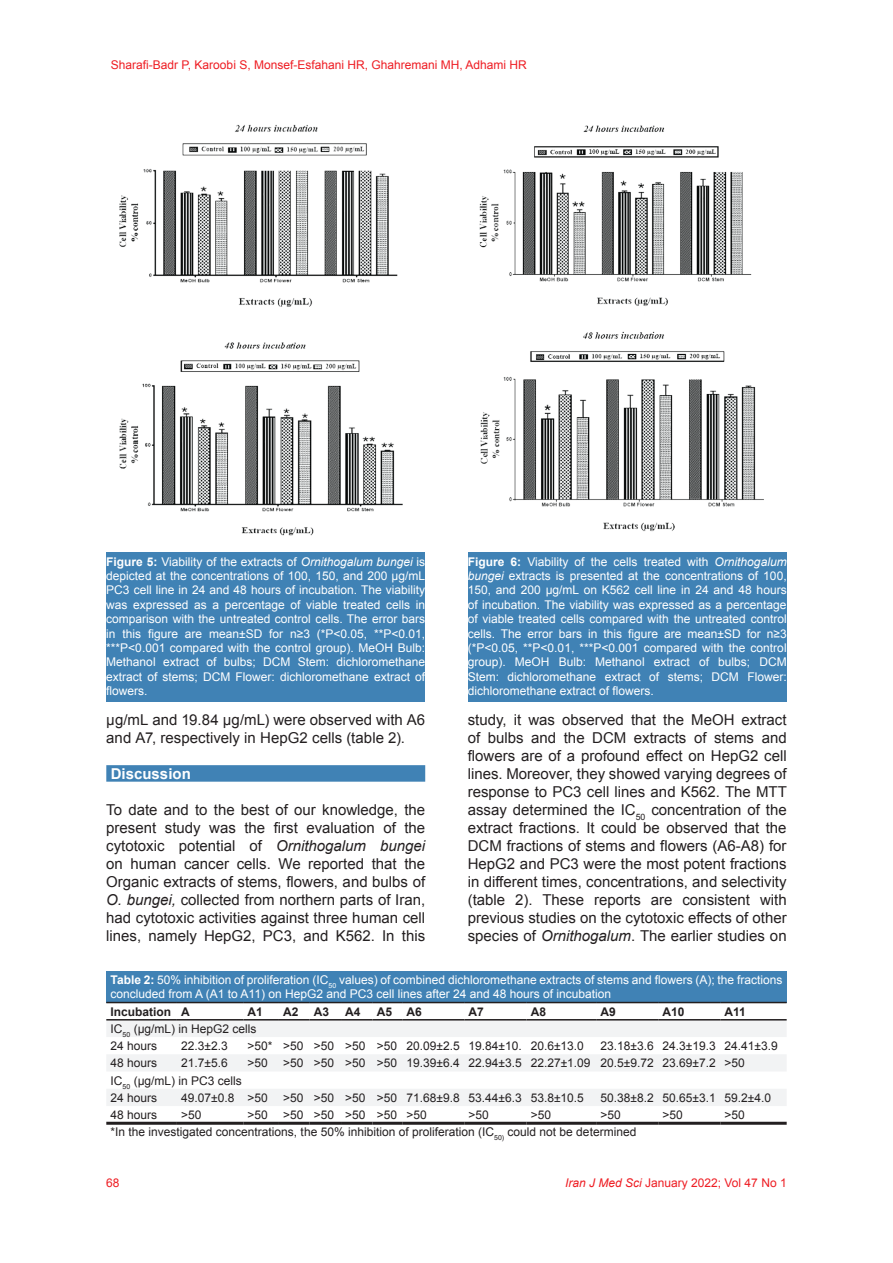
<style>
.page{position:relative;width:893px;height:1263px;background:#fff}
.page>*{position:absolute;margin:0;border:0;box-sizing:border-box;transform-origin:0 0}
.t1{font:15px/18px "Arial";color:#231f20;text-align:justify}
.t2{font:700 15px "Arial";color:#fff}
.t3{font:12px/14.4px "Arial";color:#fff;text-align:justify}
.t4{font:12px/17.2px "Arial";color:#231f20}
.t5{font:12px "Arial";color:#ee1d23}
.t6{font:700 12px "Arial";color:#231f20}
.s1{font-weight:700}
.s2{font-style:italic}
</style>
<div class="page">
<div style="left:106px;top:765px;width:319px;height:17px;background:#4082b5"></div>
<img style="left:119px;top:124px;width:284px;height:412px">
<div style="left:106px;top:553px;width:319px;height:149px;background:#4082b5"></div>
<div style="left:468px;top:553px;width:319px;height:149px;background:#4082b5"></div>
<img style="left:479px;top:125px;width:285px;height:407px">
<div style="left:106px;top:971px;width:681px;height:31px;background:#4082b5"></div>
<svg style="left:106px;top:1020px;width:681px;height:86px;fill:#f2f3f4"></svg>
<hr style="left:106px;top:1002px;width:71px;height:1px;background:#231f20">
<hr style="left:177px;top:1002px;width:66px;height:1px;background:#231f20">
<hr style="left:243px;top:1002px;width:36px;height:1px;background:#231f20">
<hr style="left:279px;top:1002px;width:31px;height:1px;background:#231f20">
<hr style="left:310px;top:1002px;width:31px;height:1px;background:#231f20">
<hr style="left:341px;top:1002px;width:31px;height:1px;background:#231f20">
<hr style="left:372px;top:1002px;width:30px;height:1px;background:#231f20">
<hr style="left:402px;top:1002px;width:62px;height:1px;background:#231f20">
<hr style="left:464px;top:1002px;width:62px;height:1px;background:#231f20">
<hr style="left:526px;top:1002px;width:70px;height:1px;background:#231f20">
<hr style="left:596px;top:1002px;width:62px;height:1px;background:#231f20">
<hr style="left:658px;top:1002px;width:62px;height:1px;background:#231f20">
<hr style="left:720px;top:1002px;width:67px;height:1px;background:#231f20">
<hr style="left:106px;top:1019px;width:71px;height:1px;background:#231f20">
<hr style="left:177px;top:1019px;width:66px;height:1px;background:#231f20">
<hr style="left:243px;top:1019px;width:36px;height:1px;background:#231f20">
<hr style="left:279px;top:1019px;width:31px;height:1px;background:#231f20">
<hr style="left:310px;top:1019px;width:31px;height:1px;background:#231f20">
<hr style="left:341px;top:1019px;width:31px;height:1px;background:#231f20">
<hr style="left:372px;top:1019px;width:30px;height:1px;background:#231f20">
<hr style="left:402px;top:1019px;width:62px;height:1px;background:#231f20">
<hr style="left:464px;top:1019px;width:62px;height:1px;background:#231f20">
<hr style="left:526px;top:1019px;width:70px;height:1px;background:#231f20">
<hr style="left:596px;top:1019px;width:62px;height:1px;background:#231f20">
<hr style="left:658px;top:1019px;width:62px;height:1px;background:#231f20">
<hr style="left:720px;top:1019px;width:67px;height:1px;background:#231f20">
<hr style="left:106px;top:1122px;width:71px;height:3px;background:#231f20">
<hr style="left:177px;top:1122px;width:66px;height:3px;background:#231f20">
<hr style="left:243px;top:1122px;width:36px;height:3px;background:#231f20">
<hr style="left:279px;top:1122px;width:31px;height:3px;background:#231f20">
<hr style="left:310px;top:1122px;width:31px;height:3px;background:#231f20">
<hr style="left:341px;top:1122px;width:31px;height:3px;background:#231f20">
<hr style="left:372px;top:1122px;width:30px;height:3px;background:#231f20">
<hr style="left:402px;top:1122px;width:62px;height:3px;background:#231f20">
<hr style="left:464px;top:1122px;width:62px;height:3px;background:#231f20">
<hr style="left:526px;top:1122px;width:70px;height:3px;background:#231f20">
<hr style="left:596px;top:1122px;width:62px;height:3px;background:#231f20">
<hr style="left:658px;top:1122px;width:62px;height:3px;background:#231f20">
<hr style="left:720px;top:1122px;width:67px;height:3px;background:#231f20">
<p class="t5" style="left:111px;top:57px;width:417px">Sharafi-Badr P, Karoobi S, Monsef-Esfahani HR, Ghahremani MH, Adhami HR</p>
<p class="t3" style="left:106px;top:554px;width:320px"><span class="s1">Figure 5:</span> Viability of the extracts of <span class="s2">Ornithogalum bungei</span> is depicted at the concentrations of 100, 150, and 200 μg/mL PC3 cell line in 24 and 48 hours of incubation. The viability was expressed as a percentage of viable treated cells in comparison with the untreated control cells. The error bars in this figure are mean±SD for n≥3 (*P&lt;0.05, **P&lt;0.01, ***P&lt;0.001 compared with the control group). MeOH Bulb:<br>Methanol extract of bulbs; DCM Stem: dichloromethane extract of stems; DCM Flower: dichloromethane extract of flowers.</p>
<p class="t3" style="left:468px;top:554px;width:320px"><span class="s1">Figure 6:</span> Viability of the cells treated with <span class="s2">Ornithogalum bungei</span> extracts is presented at the concentrations of 100, 150, and 200 μg/mL on K562 cell line in 24 and 48 hours of incubation. The viability was expressed as a percentage of viable treated cells compared with the untreated control cells. The error bars in this figure are mean±SD for n≥3 (*P&lt;0.05, **P&lt;0.01, ***P&lt;0.001 compared with the control group). MeOH Bulb: Methanol extract of bulbs; DCM Stem: dichloromethane extract of stems; DCM Flower: dichloromethane extract of flowers.</p>
<p class="t1" style="left:106px;top:711px;width:320px">μg/mL and 19.84 μg/mL) were observed with A6 and A7, respectively in HepG2 cells (table 2).</p>
<p class="t2" style="left:111px;top:763px;width:82px">Discussion</p>
<p class="t1" style="left:106px;top:801px;width:320px">To date and to the best of our knowledge, the present study was the first evaluation of the cytotoxic potential of <span class="s2">Ornithogalum bungei </span>on human cancer cells. We reported that the Organic extracts of stems, flowers, and bulbs of <span class="s2">O. bungei,</span> collected from northern parts of Iran, had cytotoxic activities against three human cell lines, namely HepG2, PC3, and K562. In this</p>
<p class="t1" style="left:468px;top:711px;width:321px">study, it was observed that the MeOH extract of bulbs and the DCM extracts of stems and flowers are of a profound effect on HepG2 cell lines. Moreover, they showed varying degrees of response to PC3 cell lines and K562. The MTT assay determined the IC<sub>50</sub> concentration of the extract fractions. It could be observed that the DCM fractions of stems and flowers (A6-A8) for HepG2 and PC3 were the most potent fractions in different times, concentrations, and selectivity (table 2). These reports are consistent with previous studies on the cytotoxic effects of other species of <span class="s2">Ornithogalum</span>. The earlier studies on</p>
<p class="t3" style="left:111px;top:972px;width:673px"><span class="s1">Table 2:</span> 50% inhibition of proliferation (IC<sub>50</sub> values) of combined dichloromethane extracts of stems and flowers (A); the fractions concluded from A (A1 to A11) on HepG2 and PC3 cell lines after 24 and 48 hours of incubation</p>
<p class="t6" style="left:111px;top:1003px;width:81px">Incubation A</p>
<p class="t6" style="left:248px;top:1003px;width:17px">A1</p>
<p class="t6" style="left:283px;top:1003px;width:17px">A2</p>
<p class="t6" style="left:314px;top:1003px;width:17px">A3</p>
<p class="t6" style="left:345px;top:1003px;width:17px">A4</p>
<p class="t6" style="left:377px;top:1003px;width:47px">A5 A6</p>
<p class="t6" style="left:469px;top:1003px;width:17px">A7</p>
<p class="t6" style="left:531px;top:1003px;width:17px">A8</p>
<p class="t6" style="left:600px;top:1003px;width:17px">A9</p>
<p class="t6" style="left:662px;top:1003px;width:24px">A10</p>
<p class="t6" style="left:725px;top:1003px;width:23px">A11</p>
<p class="t4" style="left:111px;top:1020px;width:148px">IC<sub>50</sub> (µg/mL) in HepG2 cells<br>24 hours</p>
<p class="t4" style="left:181px;top:1037px;width:48px">22.3±2.3</p>
<p class="t4" style="left:248px;top:1037px;width:338px">&gt;50* &gt;50 &gt;50 &gt;50 &gt;50 20.09±2.5 19.84±10. 20.6±13.0</p>
<p class="t4" style="left:600px;top:1037px;width:179px">23.18±3.6 24.3±19.3 24.41±3.9</p>
<p class="t4" style="left:111px;top:1054px;width:48px">48 hours</p>
<p class="t4" style="left:181px;top:1054px;width:48px">21.7±5.6</p>
<p class="t4" style="left:248px;top:1054px;width:22px">&gt;50</p>
<p class="t4" style="left:283px;top:1054px;width:463px">&gt;50 &gt;50 &gt;50 &gt;50 19.39±6.4 22.94±3.5 22.27±1.09 20.5±9.72 23.69±7.2 &gt;50</p>
<p class="t4" style="left:111px;top:1072px;width:133px">IC<sub>50</sub> (µg/mL) in PC3 cells<br>24 hours</p>
<p class="t4" style="left:181px;top:1089px;width:88px">49.07±0.8 &gt;50</p>
<p class="t4" style="left:283px;top:1089px;width:302px">&gt;50 &gt;50 &gt;50 &gt;50 71.68±9.8 53.44±6.3 53.8±10.5</p>
<p class="t4" style="left:600px;top:1089px;width:172px">50.38±8.2 50.65±3.1 59.2±4.0</p>
<p class="t4" style="left:111px;top:1106px;width:48px">48 hours</p>
<p class="t4" style="left:181px;top:1106px;width:22px">&gt;50</p>
<p class="t4" style="left:248px;top:1106px;width:22px">&gt;50</p>
<p class="t4" style="left:283px;top:1106px;width:145px">&gt;50 &gt;50 &gt;50 &gt;50 &gt;50</p>
<p class="t4" style="left:469px;top:1106px;width:22px">&gt;50</p>
<p class="t4" style="left:531px;top:1106px;width:22px">&gt;50</p>
<p class="t4" style="left:600px;top:1106px;width:22px">&gt;50</p>
<p class="t4" style="left:662px;top:1106px;width:22px">&gt;50</p>
<p class="t4" style="left:725px;top:1106px;width:22px">&gt;50</p>
<p class="t4" style="left:111px;top:1123px;width:527px">*In the investigated concentrations, the 50% inhibition of proliferation (IC<sub>50)</sub> could not be determined</p>
<p class="t5" style="left:106px;top:1175px;width:15px">68</p>
<p class="t5" style="left:565px;top:1175px;width:223px"><span class="s2">Iran J Med Sci</span> January 2022; Vol 47 No 1</p>
</div>
